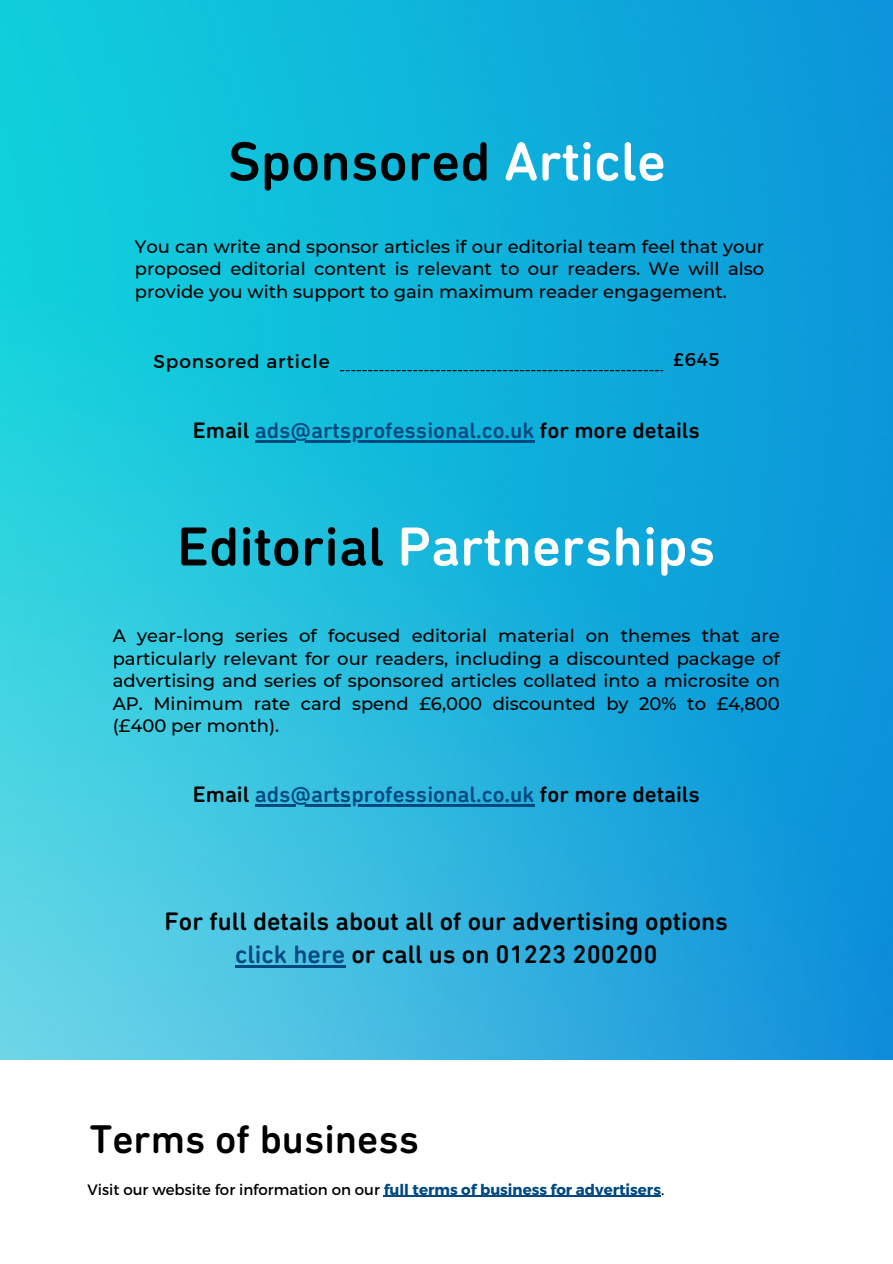
<style>
.page{position:relative;width:893px;height:1264px;background:#fff}
.page>*{position:absolute;margin:0;border:0;box-sizing:border-box;transform-origin:0 0}
.t1{font:500 55.8px "DIN Next Rounded LT Pro";color:#fff}
.t2{font:500 55.8px "DIN Next Rounded LT Pro";color:#000}
.t3{font:500 40.8px "DIN Next Rounded LT Pro";color:#000}
.t4{font:500 25.8px/32.5px "DIN Next Rounded LT Pro";color:#000;text-align:center}
.t5{font:500 22.8px "DIN Next Rounded LT Pro";color:#004980}
.t6{font:18.45px "Montserrat";letter-spacing:.05em;color:#000}
.t7{font:500 18px/22.5px "Montserrat";color:#000;text-align:justify}
.t8{font:15px "Montserrat";color:#000}
.s1{color:#fff}
.s2{color:#000}
.s3{color:#004980}
.s4{font-weight:700;color:#004980}
</style>
<div class="page">
<img style="left:0;top:0;width:892px;height:1059px">
<svg style="left:340px;top:370px;width:323px;height:1px"></svg>
<hr style="left:255px;top:441px;width:279px;height:2px;background:#004980">
<hr style="left:255px;top:804px;width:279px;height:2px;background:#004980">
<hr style="left:384px;top:1195px;width:277px;height:1px;background:#004980">
<hr style="left:235px;top:965px;width:110px;height:2px;background:#004980">
<p class="t2" style="left:228px;top:138px;width:439px">Sponsored <span class="s1">Article</span></p>
<p class="t7" style="left:135px;top:235px;width:630px">You can write and sponsor articles if our editorial team feel that your proposed editorial content is relevant to our readers. We will also provide you with support to gain maximum reader engagement.</p>
<p class="t6" style="left:153px;top:349px;width:178px">Sponsored article</p>
<p class="t6" style="left:673px;top:348px;width:48px">£645</p>
<p class="t5" style="left:193px;top:421px;width:508px"><span class="s2">Email</span> ads@artsprofessional.co.uk <span class="s2">for more details</span></p>
<p class="t1" style="left:177px;top:523px;width:539px"><span class="s2">Editorial</span> Partnerships</p>
<p class="t7" style="left:113px;top:624px;width:668px">A year-long series of focused editorial material on themes that are particularly relevant for our readers, including a discounted package of advertising and series of sponsored articles collated into a microsite on AP. Minimum rate card spend £6,000 discounted by 20% to £4,800 (£400 per month).</p>
<p class="t5" style="left:193px;top:784px;width:508px"><span class="s2">Email</span> ads@artsprofessional.co.uk <span class="s2">for more details</span></p>
<p class="t4" style="left:164px;top:907px;width:565px">For full details about all of our advertising options <span class="s3">click here</span> or call us on 01223 200200</p>
<p class="t3" style="left:90px;top:1122px;width:331px">Terms of business</p>
<p class="t8" style="left:87px;top:1179px;width:578px">Visit our website for information on our <span class="s4">full terms of business for advertisers</span>.</p>
</div>
